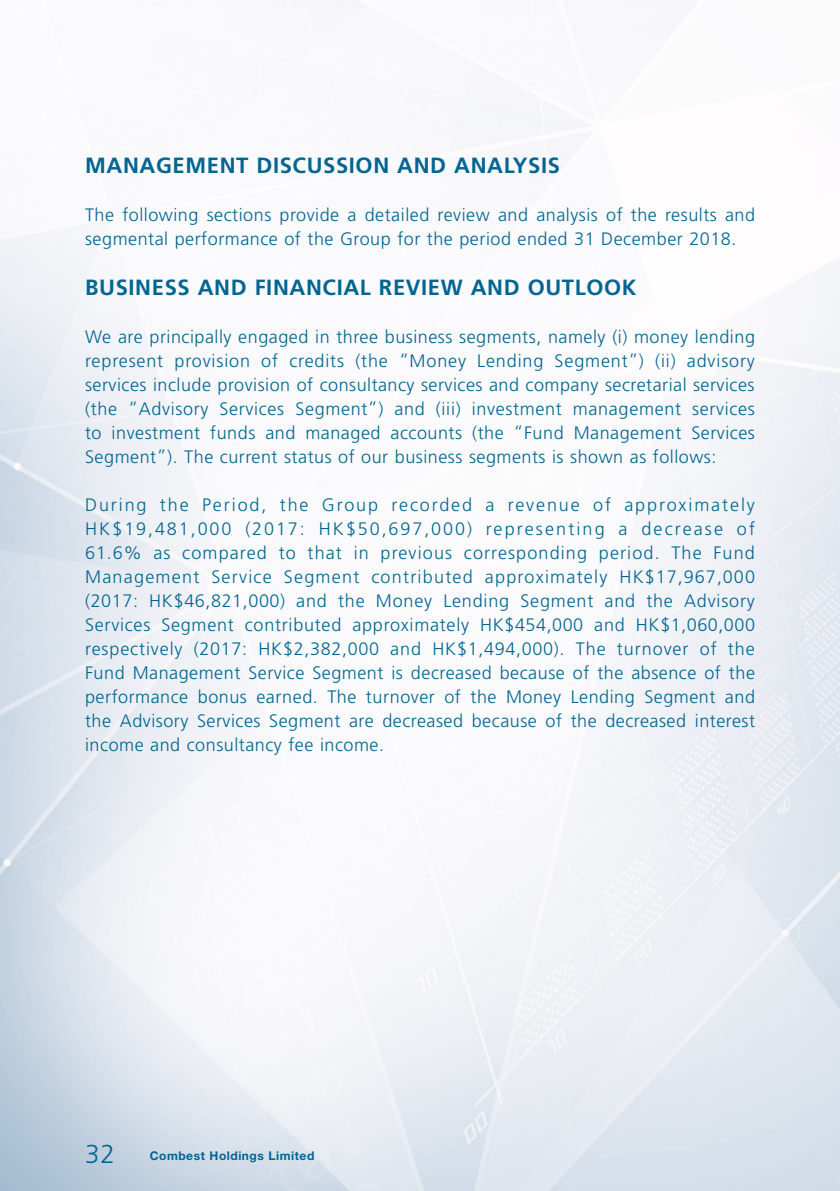
<style>
.page{position:relative;width:840px;height:1191px;background:#fff}
.page>*{position:absolute;margin:0;border:0;box-sizing:border-box;transform-origin:0 0}
.t1{font:300 26px "Frutiger LT Std";color:#006591}
.Heading_1{font:700 22px "Frutiger LT Std";letter-spacing:.03em;color:#006591}
.Body_Text{font:300 18px/24px "Frutiger LT Std";letter-spacing:.03em;color:#006591;text-align:justify}
.t2{font:700 12px "Helvetica Neue LT Std";letter-spacing:.045em;color:#006591}
</style>
<div class="page">
<p class="Heading_1" style="left:85px;top:152px;width:476px">MANAGEMENT DISCUSSION AND ANALYSIS</p>
<p class="Body_Text" style="left:85px;top:203px;width:671px">The following sections provide a detailed review and analysis of the results and segmental performance of the Group for the period ended 31 December 2018.</p>
<p class="Heading_1" style="left:85px;top:274px;width:552px">BUSINESS AND FINANCIAL REVIEW AND OUTLOOK</p>
<p class="Body_Text" style="left:85px;top:325px;width:671px">We are principally engaged in three business segments, namely (i) money lending represent provision of credits (the “Money Lending Segment”) (ii) advisory services include provision of consultancy services and company secretarial services (the “Advisory Services Segment”) and (iii) investment management services to investment funds and managed accounts (the “Fund Management Services Segment”). The current status of our business segments is shown as follows:</p>
<p class="Body_Text" style="left:85px;top:493px;width:671px">During the Period, the Group recorded a revenue of approximately HK$19,481,000 (2017: HK$50,697,000) representing a decrease of 61.6% as compared to that in previous corresponding period. The Fund Management Service Segment contributed approximately HK$17,967,000 (2017: HK$46,821,000) and the Money Lending Segment and the Advisory Services Segment contributed approximately HK$454,000 and HK$1,060,000 respectively (2017: HK$2,382,000 and HK$1,494,000). The turnover of the Fund Management Service Segment is decreased because of the absence of the performance bonus earned. The turnover of the Money Lending Segment and the Advisory Services Segment are decreased because of the decreased interest income and consultancy fee income.</p>
<h1 class="t1" style="left:85px;top:1139px;width:31px">32</h1>
<p class="t2" style="left:150px;top:1148px;width:166px">Combest Holdings Limited</p>
</div>
